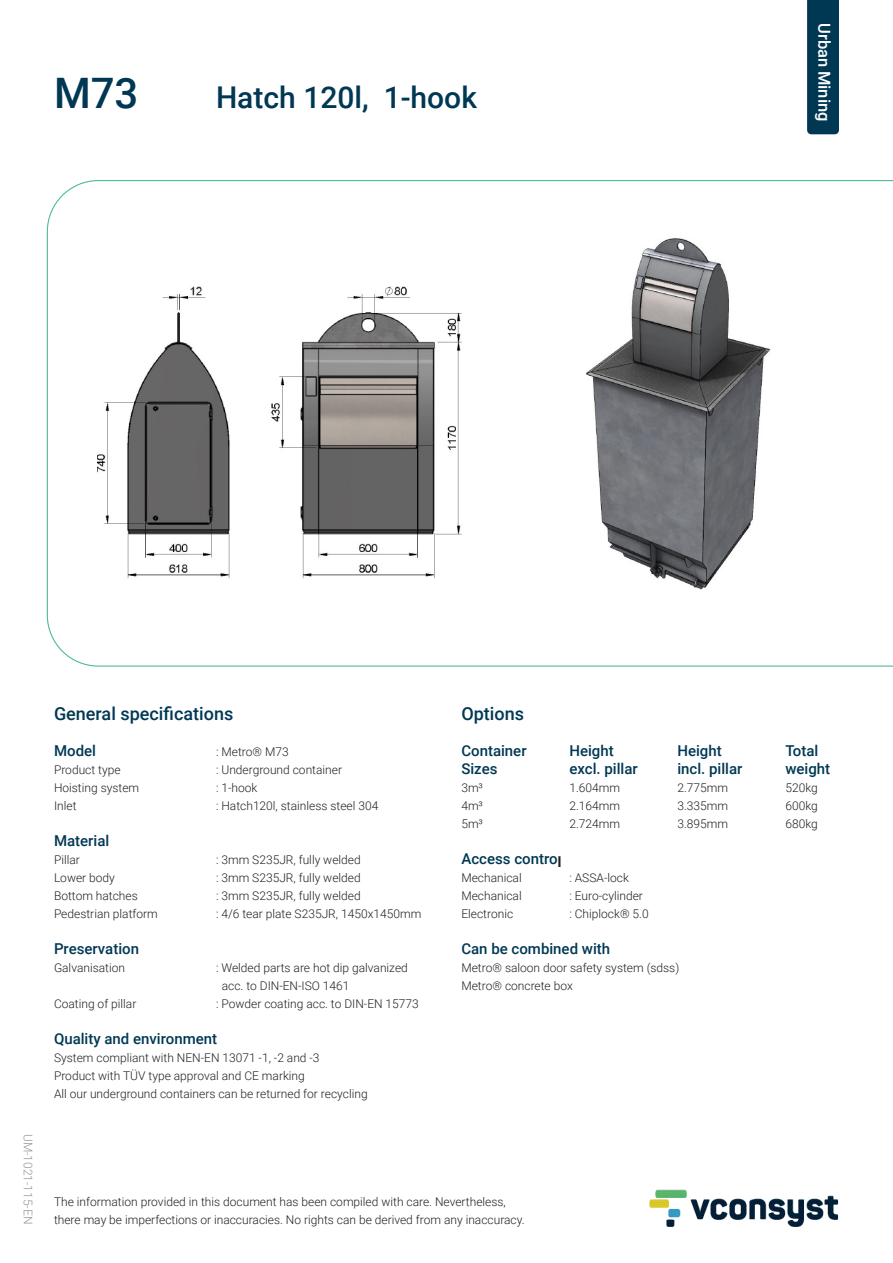
<style>
.page{position:relative;width:893px;height:1263px;background:#fff}
.page>*{position:absolute;margin:0;border:0;box-sizing:border-box;transform-origin:0 0}
.t1{font:500 42px "Roboto";color:#003854}
.t2{font:500 30px "Roboto";color:#003854}
.t3{font:500 18px "Roboto";color:#003854}
.t4{font:500 16.5px "Roboto";color:#fff}
.t5{font:500 15px "Roboto";color:#003854}
.t6{font:300 12px/18px "Roboto";color:#231f20}
.P_-_Bodytext{font:300 12px "Roboto";color:#939598}
.s1{font-family:"Arial";font-weight:700;color:#231f20}
</style>
<div class="page">
<img style="left:649px;top:1189px;width:189px;height:38px">
<div style="left:807px;top:0;width:32px;height:134px;background:#003854"></div>
<svg style="left:47px;top:180px;width:846px;height:487px"></svg>
<img style="left:98px;top:286px;width:367px;height:292px">
<img style="left:578px;top:231px;width:200px;height:363px">
<p class="t1" style="left:54px;top:64px;width:86px">M73</p>
<p class="t2" style="left:216px;top:76px;width:262px">Hatch 120l, 1-hook</p>
<h3 class="t4" style="left:836px;top:23px;width:100px;rotate:90deg">Urban Mining</h3>
<p class="P_-_Bodytext" style="left:36px;top:1134px;width:92px;rotate:90deg">UM-1021-115-EN</p>
<p class="t3" style="left:54px;top:701px;width:181px">General specifications</p>
<p class="t5" style="left:54px;top:740px;width:43px">Model</p>
<p class="t6" style="left:216px;top:742px;width:74px">: Metro® M73</p>
<p class="t6" style="left:54px;top:760px;width:68px">Product type</p>
<p class="t6" style="left:216px;top:760px;width:128px">: Underground container</p>
<p class="t6" style="left:54px;top:778px;width:87px">Hoisting system</p>
<p class="t6" style="left:216px;top:778px;width:43px">: 1-hook</p>
<p class="t6" style="left:54px;top:796px;width:24px">Inlet</p>
<p class="t6" style="left:216px;top:796px;width:164px">: Hatch120l, stainless steel 304</p>
<p class="t5" style="left:54px;top:830px;width:57px">Material</p>
<p class="t6" style="left:54px;top:850px;width:27px">Pillar</p>
<p class="t6" style="left:216px;top:850px;width:146px">: 3mm S235JR, fully welded</p>
<p class="t6" style="left:54px;top:868px;width:62px">Lower body</p>
<p class="t6" style="left:216px;top:868px;width:146px">: 3mm S235JR, fully welded</p>
<p class="t6" style="left:54px;top:886px;width:85px">Bottom hatches</p>
<p class="t6" style="left:216px;top:886px;width:146px">: 3mm S235JR, fully welded</p>
<p class="t6" style="left:54px;top:904px;width:105px">Pedestrian platform</p>
<p class="t6" style="left:216px;top:904px;width:207px">: 4/6 tear plate S235JR, 1450x1450mm</p>
<p class="t5" style="left:54px;top:938px;width:87px">Preservation</p>
<p class="t6" style="left:54px;top:958px;width:73px">Galvanisation</p>
<p class="t6" style="left:216px;top:958px;width:193px">: Welded parts are hot dip galvanized</p>
<p class="t6" style="left:222px;top:976px;width:129px">acc. to DIN-EN-ISO 1461</p>
<p class="t6" style="left:54px;top:994px;width:84px">Coating of pillar</p>
<p class="t6" style="left:216px;top:994px;width:204px">: Powder coating acc. to DIN-EN 15773</p>
<p class="t5" style="left:54px;top:1028px;width:165px">Quality and environment</p>
<p class="t6" style="left:54px;top:1048px;width:267px">System compliant with NEN-EN 13071 -1, -2 and -3</p>
<p class="t6" style="left:54px;top:1066px;width:252px">Product with TÜV type approval and CE marking</p>
<p class="t6" style="left:54px;top:1084px;width:315px">All our underground containers can be returned for recycling</p>
<p class="t3" style="left:461px;top:701px;width:64px">Options</p>
<p class="t5" style="left:461px;top:740px;width:67px">Container</p>
<p class="t5" style="left:569px;top:740px;width:46px">Height</p>
<p class="t5" style="left:677px;top:740px;width:46px">Height</p>
<p class="t5" style="left:785px;top:740px;width:35px">Total</p>
<p class="t5" style="left:461px;top:758px;width:38px">Sizes</p>
<p class="t5" style="left:569px;top:758px;width:70px">excl. pillar</p>
<p class="t5" style="left:677px;top:758px;width:67px">incl. pillar</p>
<p class="t5" style="left:785px;top:758px;width:46px">weight</p>
<p class="t6" style="left:461px;top:778px;width:23px">3m³</p>
<p class="t6" style="left:569px;top:778px;width:52px">1.604mm</p>
<p class="t6" style="left:677px;top:778px;width:52px">2.775mm</p>
<p class="t6" style="left:785px;top:778px;width:34px">520kg</p>
<p class="t6" style="left:461px;top:796px;width:23px">4m³</p>
<p class="t6" style="left:569px;top:796px;width:52px">2.164mm</p>
<p class="t6" style="left:677px;top:796px;width:52px">3.335mm</p>
<p class="t6" style="left:785px;top:796px;width:34px">600kg</p>
<p class="t6" style="left:461px;top:814px;width:23px">5m³</p>
<p class="t6" style="left:569px;top:814px;width:52px">2.724mm</p>
<p class="t6" style="left:677px;top:814px;width:52px">3.895mm</p>
<p class="t6" style="left:785px;top:814px;width:34px">680kg</p>
<p class="t5" style="left:461px;top:848px;width:102px">Access contro<span class="s1">l</span></p>
<p class="t6" style="left:461px;top:868px;width:62px">Mechanical</p>
<p class="t6" style="left:569px;top:868px;width:61px">: ASSA-lock</p>
<p class="t6" style="left:461px;top:886px;width:62px">Mechanical</p>
<p class="t6" style="left:569px;top:886px;width:75px">: Euro-cylinder</p>
<p class="t6" style="left:461px;top:904px;width:53px">Electronic</p>
<p class="t6" style="left:569px;top:904px;width:81px">: Chiplock® 5.0</p>
<p class="t5" style="left:461px;top:938px;width:150px">Can be combined with</p>
<p class="t6" style="left:461px;top:958px;width:219px">Metro® saloon door safety system (sdss)</p>
<p class="t6" style="left:461px;top:976px;width:113px">Metro® concrete box</p>
<p class="t6" style="left:54px;top:1192px;width:472px">The information provided in this document has been compiled with care. Nevertheless, there may be imperfections or inaccuracies. No rights can be derived from any inaccuracy.</p>
</div>
